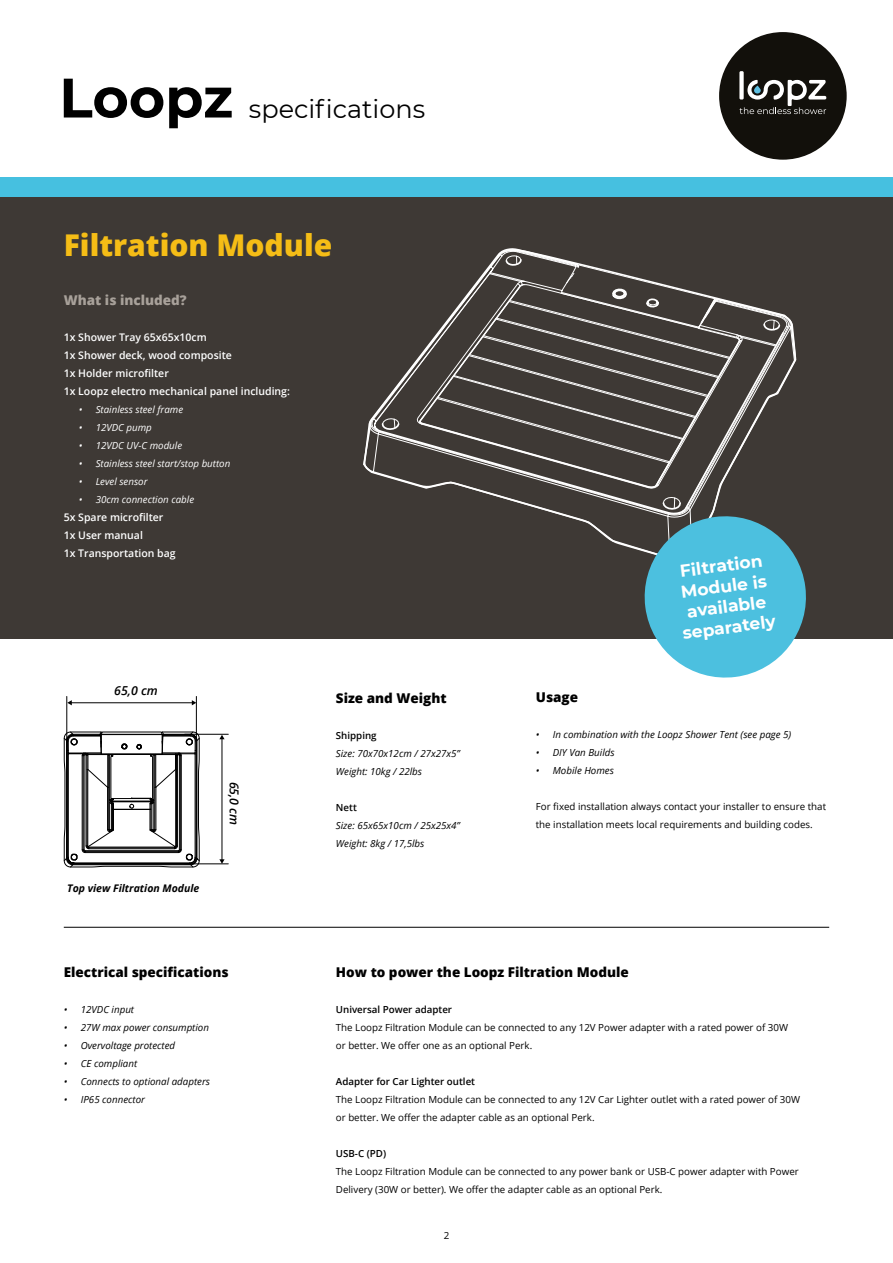
<style>
.page{position:relative;width:893px;height:1263px;background:#fff}
.page>*{position:absolute;margin:0;border:0;box-sizing:border-box;transform-origin:0 0}
.t1{font:800 30px "Open Sans";color:#f5bd16}
.t2{font:25.5px "Montserrat";color:#000}
.t3{font:700 17.1px/20.5px "Montserrat";color:#fff;text-align:center}
.t4{font:800 13.5px "Open Sans";color:#000}
.t5{font:800 13.5px "Open Sans";color:#a8a19a}
.t6{font:italic 600 12.3px "Open Sans";color:#000}
.t7{font:600 10.5px/18px "Open Sans";color:#fff}
.t8{font:italic 700 10.5px "Open Sans";color:#000}
.t9{font:9.75px/18px "Open Sans";color:#000}
.t10{font:italic 9.75px/18px "Open Sans";color:#000}
.t11{font:italic 9.75px "Open Sans";color:#fff}
.t12{font:600 9.75px "Open Sans";color:#000}
.s1{font-weight:700;font-size:55.5px}
</style>
<div class="page">
<div style="left:0;top:180px;width:893px;height:459px;background:#3e3935"></div>
<div style="left:0;top:178px;width:893px;height:19px;background:#46c0e0"></div>
<hr style="left:64px;top:927px;width:765px;height:1px;background:#000">
<hr style="left:185px;top:863px;width:43px;height:1px;background:#000">
<hr style="left:185px;top:734px;width:43px;height:1px;background:#000">
<hr style="left:222px;top:738px;width:1px;height:122px;background:#000">
<svg style="left:219px;top:735px;width:6px;height:4px"></svg>
<svg style="left:219px;top:859px;width:6px;height:5px"></svg>
<svg style="left:64px;top:696px;width:136px;height:172px"></svg>
<div style="left:719px;top:32px;width:128px;height:128px;background:#12100b;border-radius:50%"></div>
<div style="left:739px;top:71px;width:5px;height:29px;background:#fff"></div>
<svg style="left:739px;top:79px;width:87px;height:35px"></svg>
<svg style="left:369px;top:248px;width:437px;height:429px"></svg>
<h2 class="t2" style="left:59px;top:91px;width:368px"><span class="s1">Loopz</span> specifications</h2>
<h1 class="t1" style="left:64px;top:222px;width:270px">Filtration Module</h1>
<h3 class="t5" style="left:64px;top:290px;width:124px">What is included?</h3>
<p class="t7" style="left:64px;top:328px;width:228px">1x Shower Tray 65x65x10cm<br>1x Shower deck, wood composite<br>1x Holder microfilter<br>1x Loopz electro mechanical panel including:</p>
<p class="t11" style="left:79px;top:403px;width:106px">• Stainless steel frame</p>
<p class="t11" style="left:79px;top:421px;width:75px">• 12VDC pump</p>
<p class="t11" style="left:79px;top:439px;width:105px">• 12VDC UV-C module</p>
<p class="t11" style="left:79px;top:457px;width:153px">• Stainless steel start/stop button</p>
<p class="t11" style="left:79px;top:475px;width:70px">• Level sensor</p>
<p class="t11" style="left:79px;top:493px;width:117px">• 30cm connection cable</p>
<p class="t7" style="left:64px;top:508px;width:113px">5x Spare microfilter<br>1x User manual<br>1x Transportation bag</p>
<p class="t6" style="left:114px;top:682px;width:45px">65,0 cm</p>
<p class="t8" style="left:67px;top:881px;width:134px">Top view Filtration Module</p>
<p class="t6" style="left:243px;top:782px;width:45px;rotate:90deg">65,0 cm</p>
<h3 class="t4" style="left:336px;top:688px;width:112px">Size and Weight</h3>
<p class="t12" style="left:336px;top:729px;width:42px">Shipping</p>
<p class="t10" style="left:336px;top:744px;width:126px">Size: 70x70x12cm / 27x27x5”<br>Weight: 10kg / 22lbs</p>
<p class="t12" style="left:336px;top:801px;width:22px">Nett</p>
<p class="t10" style="left:336px;top:816px;width:126px">Size: 65x65x10cm / 25x25x4”<br>Weight: 8kg / 17,5lbs</p>
<h3 class="t3" style="left:674px;top:560px;width:95px;rotate:-7deg">Filtration<br>Module is available separately</h3>
<h3 class="t4" style="left:536px;top:687px;width:44px">Usage</h3>
<p class="t10" style="left:536px;top:726px;width:257px">• In combination with the Loopz Shower Tent (see page 5)</p>
<p class="t10" style="left:536px;top:744px;width:80px">• DIY Van Builds</p>
<p class="t10" style="left:536px;top:762px;width:80px">• Mobile Homes</p>
<p class="t9" style="left:536px;top:798px;width:292px">For fixed installation always contact your installer to ensure that the installation meets local requirements and building codes.</p>
<h3 class="t4" style="left:64px;top:962px;width:166px">Electrical specifications</h3>
<p class="t10" style="left:64px;top:1000px;width:72px">• 12VDC input</p>
<p class="t10" style="left:64px;top:1018px;width:147px">• 27W max power consumption</p>
<p class="t10" style="left:64px;top:1036px;width:113px">• Overvoltage protected</p>
<p class="t10" style="left:64px;top:1054px;width:75px">• CE compliant</p>
<p class="t10" style="left:64px;top:1072px;width:148px">• Connects to optional adapters</p>
<p class="t10" style="left:64px;top:1090px;width:83px">• IP65 connector</p>
<h3 class="t4" style="left:336px;top:962px;width:294px">How to power the Loopz Filtration Module</h3>
<p class="t12" style="left:336px;top:1003px;width:118px">Universal Power adapter</p>
<p class="t9" style="left:336px;top:1018px;width:454px">The Loopz Filtration Module can be connected to any 12V Power adapter with a rated power of 30W or better. We offer one as an optional Perk.</p>
<p class="t12" style="left:336px;top:1075px;width:141px">Adapter for Car Lighter outlet</p>
<p class="t9" style="left:336px;top:1090px;width:466px">The Loopz Filtration Module can be connected to any 12V Car Lighter outlet with a rated power of 30W or better. We offer the adapter cable as an optional Perk.</p>
<p class="t12" style="left:336px;top:1147px;width:52px">USB-C (PD)</p>
<p class="t9" style="left:336px;top:1162px;width:464px">The Loopz Filtration Module can be connected to any power bank or USB-C power adapter with Power<br>Delivery (30W or better). We offer the adapter cable as an optional Perk.</p>
<p class="t9" style="left:444px;top:1226px;width:7px">2</p>
</div>
